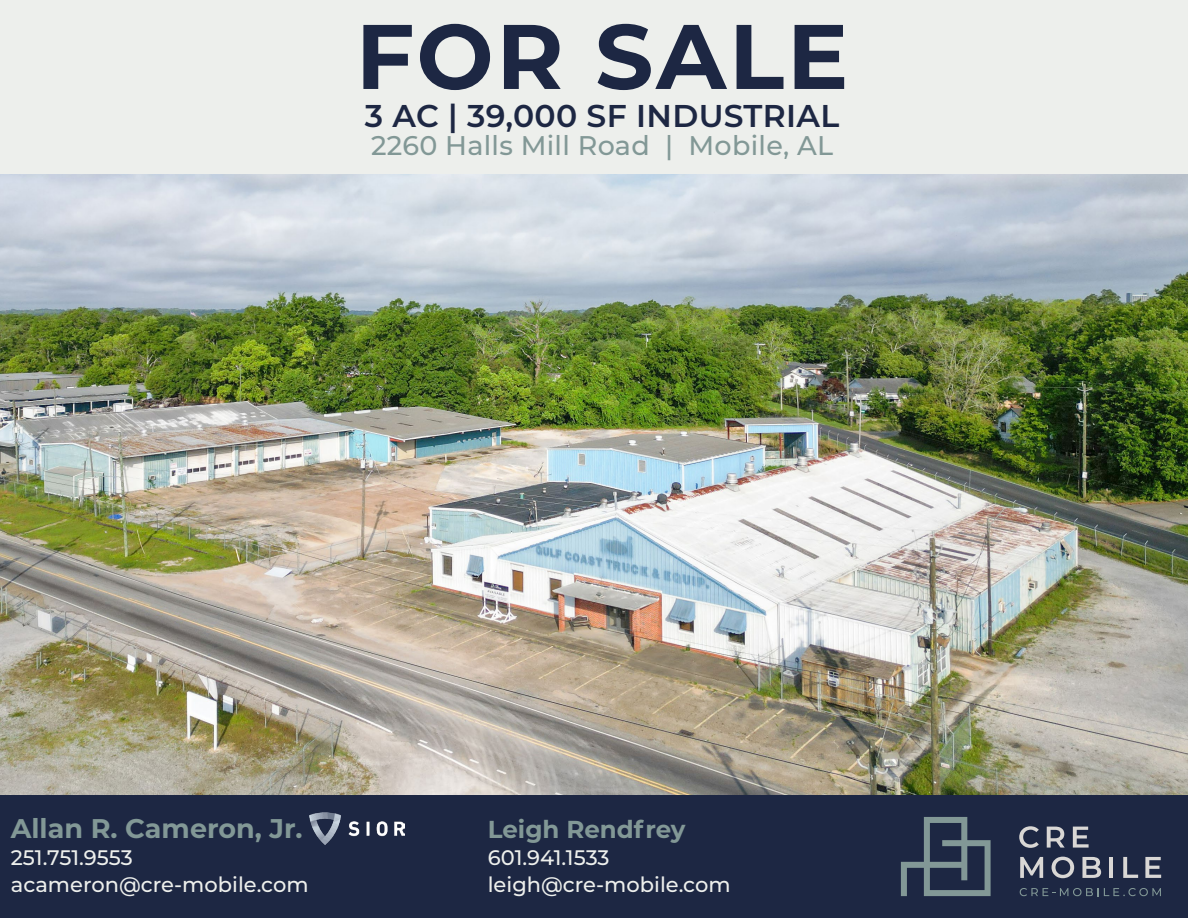
<style>
.page{position:relative;width:1188px;height:918px;background:#fff}
.page>*{position:absolute;margin:0;border:0;box-sizing:border-box;transform-origin:0 0}
.t1{font:700 91.5px "Montserrat";letter-spacing:.03em;color:#1d2743}
.t2{font:600 31.5px "Montserrat";letter-spacing:.01em;color:#1d2743}
.t3{font:500 27px "Montserrat";letter-spacing:.01em;color:#829896}
.t4{font:700 27px "Montserrat";color:#829896}
.t5{font:700 24.45px "Montserrat";color:#829896}
.t6{font:500 21px "Montserrat";color:#edefec}
</style>
<div class="page">
<img style="left:0;top:173px;width:1188px;height:622px">
<div style="left:0;top:795px;width:1188px;height:123px;background:#1d2743"></div>
<svg style="left:1020px;top:888px;width:141px;height:8px"></svg>
<svg style="left:901px;top:817px;width:90px;height:79px"></svg>
<svg style="left:1019px;top:826px;width:20px;height:22px"></svg>
<svg style="left:1047px;top:827px;width:18px;height:21px"></svg>
<svg style="left:1073px;top:827px;width:16px;height:21px"></svg>
<svg style="left:1020px;top:857px;width:23px;height:21px"></svg>
<svg style="left:1052px;top:857px;width:22px;height:21px"></svg>
<svg style="left:1082px;top:857px;width:19px;height:21px"></svg>
<hr style="left:1110px;top:857px;width:3px;height:21px;background:#d9d7d5">
<svg style="left:1123px;top:857px;width:15px;height:21px"></svg>
<svg style="left:1145px;top:857px;width:16px;height:21px"></svg>
<img style="left:310px;top:813px;width:94px;height:31px">
<div style="left:0;top:0;width:1188px;height:173px;background:#edefec"></div>
<p class="t1" style="left:356px;top:-9px;width:494px">FOR SALE</p>
<p class="t2" style="left:365px;top:93px;width:476px">3 AC | 39,000 SF INDUSTRIAL</p>
<p class="t3" style="left:371px;top:127px;width:464px">2260 Halls Mill Road | Mobile, AL</p>
<p class="t4" style="left:11px;top:809px;width:293px">Allan R. Cameron, Jr.</p>
<p class="t6" style="left:11px;top:843px;width:124px">251.751.9553</p>
<p class="t6" style="left:11px;top:870px;width:299px">acameron@cre-mobile.com</p>
<p class="t5" style="left:488px;top:811px;width:199px">Leigh Rendfrey</p>
<p class="t6" style="left:488px;top:843px;width:123px">601.941.1533</p>
<p class="t6" style="left:488px;top:869px;width:244px">leigh@cre-mobile.com</p>
</div>
